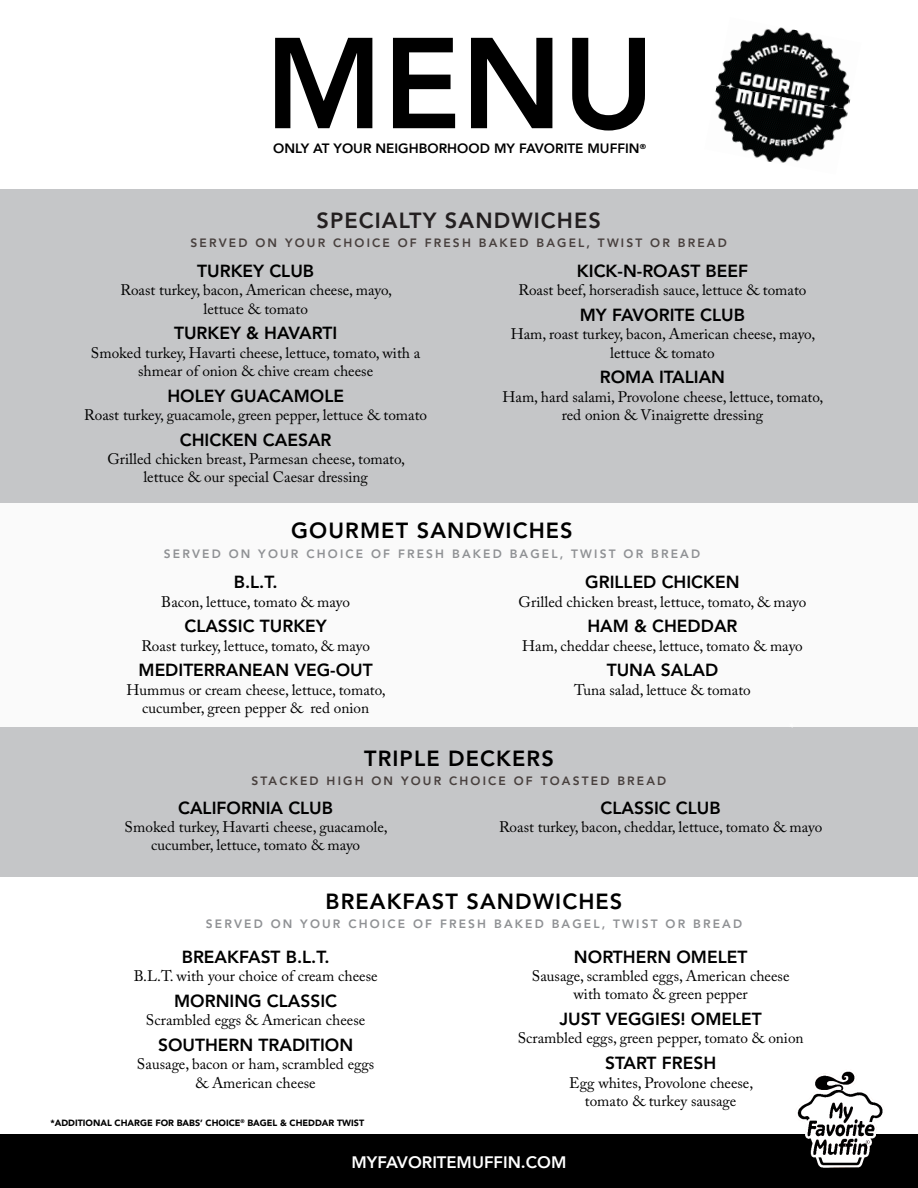
<style>
.page{position:relative;width:918px;height:1188px;background:#fff}
.page>*{position:absolute;margin:0;border:0;box-sizing:border-box;transform-origin:0 0}
.t1{font:800 127.65px "Avenir";color:#000}
.Menu_Item_LG{font:800 21.75px "Avenir LT Std";letter-spacing:.05em;color:#000}
.Menu_Item_LG-2{font:800 21.75px "Avenir LT Std";letter-spacing:.05em;color:#231f20}
.Menu_Item_Name{font:800 17.4px "Avenir LT Std";color:#000}
.CateringDescription{font:800 17.4px "Avenir LT Std";color:#000}
.t2{font:800 16.65px "Avenir";color:#fff}
.CateringDescription-2{font:15.15px "Adobe Caslon Pro";color:#000}
.Menu_Item_Name-2{font:15.15px "Adobe Caslon Pro";color:#000}
.t3{font:800 13.5px "Avenir";color:#000}
.Menu_Item_second_Lin{font:800 12px "Avenir LT Std";letter-spacing:.18em;color:#8f9194}
.Menu_Item_second_Lin-2{font:800 12px "Avenir LT Std";letter-spacing:.18em;color:#48403e}
.CateringDescription-3{font:900 9px "Avenir LT Std";color:#000}
</style>
<div class="page">
<div style="left:0;top:189px;width:918px;height:314px;background:#c5c6c8"></div>
<div style="left:0;top:503px;width:918px;height:231px;background:#fafafa"></div>
<div style="left:0;top:727px;width:918px;height:150px;background:#c5c6c8"></div>
<img style="left:718px;top:27px;width:133px;height:77px">
<img style="left:715px;top:84px;width:133px;height:79px">
<div style="left:0;top:1134px;width:918px;height:54px;background:#000"></div>
<img style="left:797px;top:1071px;width:86px;height:97px">
<p class="t1" style="left:265px;top:-32px;width:392px">MENU</p>
<p class="t3" style="left:273px;top:136px;width:374px">ONLY AT YOUR NEIGHBORHOOD MY FAVORITE MUFFIN<sup>®</sup></p>
<p class="Menu_Item_LG-2" style="left:317px;top:208px;width:286px">SPECIALTY SANDWICHES</p>
<p class="Menu_Item_second_Lin-2" style="left:191px;top:236px;width:538px">SERVED ON YOUR CHOICE OF FRESH BAKED BAGEL, TWIST OR BREAD</p>
<p class="Menu_Item_Name" style="left:197px;top:261px;width:118px">TURKEY CLUB</p>
<p class="CateringDescription-2" style="left:120px;top:281px;width:273px">Roast turkey, bacon, American cheese, mayo,</p>
<p class="CateringDescription-2" style="left:204px;top:299px;width:106px">lettuce &amp; tomato</p>
<p class="Menu_Item_Name" style="left:174px;top:323px;width:165px">TURKEY &amp; HAVARTI</p>
<p class="CateringDescription-2" style="left:91px;top:343px;width:331px">Smoked turkey, Havarti cheese, lettuce, tomato, with a</p>
<p class="CateringDescription-2" style="left:138px;top:362px;width:236px">shmear of onion &amp; chive cream cheese</p>
<p class="Menu_Item_Name" style="left:167px;top:385px;width:178px">HOLEY GUACAMOLE</p>
<p class="CateringDescription-2" style="left:84px;top:406px;width:344px">Roast turkey, guacamole, green pepper, lettuce &amp; tomato</p>
<p class="Menu_Item_Name" style="left:180px;top:429px;width:153px">CHICKEN CAESAR</p>
<p class="CateringDescription-2" style="left:107px;top:450px;width:299px">Grilled chicken breast, Parmesan cheese, tomato,</p>
<p class="CateringDescription-2" style="left:143px;top:468px;width:226px">lettuce &amp; our special Caesar dressing</p>
<p class="CateringDescription" style="left:577px;top:261px;width:173px">KICK-N-ROAST BEEF</p>
<p class="CateringDescription-2" style="left:518px;top:281px;width:290px">Roast beef, horseradish sauce, lettuce &amp; tomato</p>
<p class="Menu_Item_Name" style="left:580px;top:305px;width:167px">MY FAVORITE CLUB</p>
<p class="CateringDescription-2" style="left:511px;top:325px;width:306px">Ham, roast turkey, bacon, American cheese, mayo,</p>
<p class="CateringDescription-2" style="left:610px;top:343px;width:106px">lettuce &amp; tomato</p>
<p class="Menu_Item_Name" style="left:600px;top:367px;width:127px">ROMA ITALIAN</p>
<p class="CateringDescription-2" style="left:503px;top:388px;width:322px">Ham, hard salami, Provolone cheese, lettuce, tomato,</p>
<p class="CateringDescription-2" style="left:562px;top:406px;width:203px">red onion &amp; Vinaigrette dressing</p>
<p class="Menu_Item_LG" style="left:291px;top:518px;width:283px">GOURMET SANDWICHES</p>
<p class="Menu_Item_second_Lin" style="left:164px;top:546px;width:538px">SERVED ON YOUR CHOICE OF FRESH BAKED BAGEL, TWIST OR BREAD</p>
<p class="Menu_Item_Name" style="left:234px;top:572px;width:45px">B.L.T.</p>
<p class="Menu_Item_Name-2" style="left:161px;top:592px;width:190px">Bacon, lettuce, tomato &amp; mayo</p>
<p class="Menu_Item_Name" style="left:184px;top:616px;width:144px">CLASSIC TURKEY</p>
<p class="CateringDescription-2" style="left:141px;top:636px;width:230px">Roast turkey, lettuce, tomato, &amp; mayo</p>
<p class="Menu_Item_Name" style="left:139px;top:660px;width:236px">MEDITERRANEAN VEG-OUT</p>
<p class="CateringDescription-2" style="left:127px;top:681px;width:261px">Hummus or cream cheese, lettuce, tomato,</p>
<p class="CateringDescription-2" style="left:142px;top:699px;width:229px">cucumber, green pepper &amp; red onion</p>
<p class="Menu_Item_Name" style="left:585px;top:572px;width:156px">GRILLED CHICKEN</p>
<p class="CateringDescription-2" style="left:519px;top:592px;width:289px">Grilled chicken breast, lettuce, tomato, &amp; mayo</p>
<p class="Menu_Item_Name" style="left:587px;top:616px;width:152px">HAM &amp; CHEDDAR</p>
<p class="CateringDescription-2" style="left:522px;top:636px;width:282px">Ham, cheddar cheese, lettuce, tomato &amp; mayo</p>
<p class="Menu_Item_Name" style="left:607px;top:660px;width:113px">TUNA SALAD</p>
<p class="CateringDescription-2" style="left:574px;top:681px;width:178px">Tuna salad, lettuce &amp; tomato</p>
<p class="Menu_Item_LG" style="left:364px;top:746px;width:191px">TRIPLE DECKERS</p>
<p class="Menu_Item_second_Lin-2" style="left:252px;top:774px;width:416px">STACKED HIGH ON YOUR CHOICE OF TOASTED BREAD</p>
<p class="CateringDescription" style="left:178px;top:797px;width:156px">CALIFORNIA CLUB</p>
<p class="CateringDescription-2" style="left:125px;top:818px;width:265px">Smoked turkey, Havarti cheese, guacamole,</p>
<p class="CateringDescription-2" style="left:151px;top:836px;width:210px">cucumber, lettuce, tomato &amp; mayo</p>
<p class="CateringDescription" style="left:601px;top:797px;width:122px">CLASSIC CLUB</p>
<p class="CateringDescription-2" style="left:499px;top:818px;width:325px">Roast turkey, bacon, cheddar, lettuce, tomato &amp; mayo</p>
<p class="Menu_Item_LG" style="left:326px;top:889px;width:298px">BREAKFAST SANDWICHES</p>
<p class="Menu_Item_second_Lin" style="left:206px;top:917px;width:538px">SERVED ON YOUR CHOICE OF FRESH BAKED BAGEL, TWIST OR BREAD</p>
<p class="Menu_Item_Name" style="left:182px;top:947px;width:149px">BREAKFAST B.L.T.</p>
<p class="CateringDescription-2" style="left:134px;top:967px;width:245px">B.L.T. with your choice of cream cheese</p>
<p class="Menu_Item_Name" style="left:174px;top:991px;width:165px">MORNING CLASSIC</p>
<p class="CateringDescription-2" style="left:146px;top:1011px;width:221px">Scrambled eggs &amp; American cheese</p>
<p class="Menu_Item_Name" style="left:158px;top:1035px;width:197px">SOUTHERN TRADITION</p>
<p class="CateringDescription-2" style="left:137px;top:1055px;width:239px">Sausage, bacon or ham, scrambled eggs</p>
<p class="CateringDescription-2" style="left:196px;top:1073px;width:122px">&amp; American cheese</p>
<p class="Menu_Item_Name" style="left:574px;top:947px;width:175px">NORTHERN OMELET</p>
<p class="CateringDescription-2" style="left:532px;top:967px;width:259px">Sausage, scrambled eggs, American cheese</p>
<p class="CateringDescription-2" style="left:574px;top:985px;width:176px">with tomato &amp; green pepper</p>
<p class="Menu_Item_Name" style="left:560px;top:1009px;width:204px">JUST VEGGIES! OMELET</p>
<p class="CateringDescription-2" style="left:518px;top:1029px;width:287px">Scrambled eggs, green pepper, tomato &amp; onion</p>
<p class="Menu_Item_Name" style="left:605px;top:1053px;width:113px">START FRESH</p>
<p class="CateringDescription-2" style="left:569px;top:1073px;width:186px">Egg whites, Provolone cheese,</p>
<p class="CateringDescription-2" style="left:585px;top:1092px;width:153px">tomato &amp; turkey sausage</p>
<p class="CateringDescription-3" style="left:50px;top:1117px;width:315px">*ADDITIONAL CHARGE FOR BABS’ CHOICE<sup>®</sup> BAGEL &amp; CHEDDAR TWIST</p>
<p class="t2" style="left:352px;top:1147px;width:216px">MYFAVORITEMUFFIN.COM</p>
</div>
